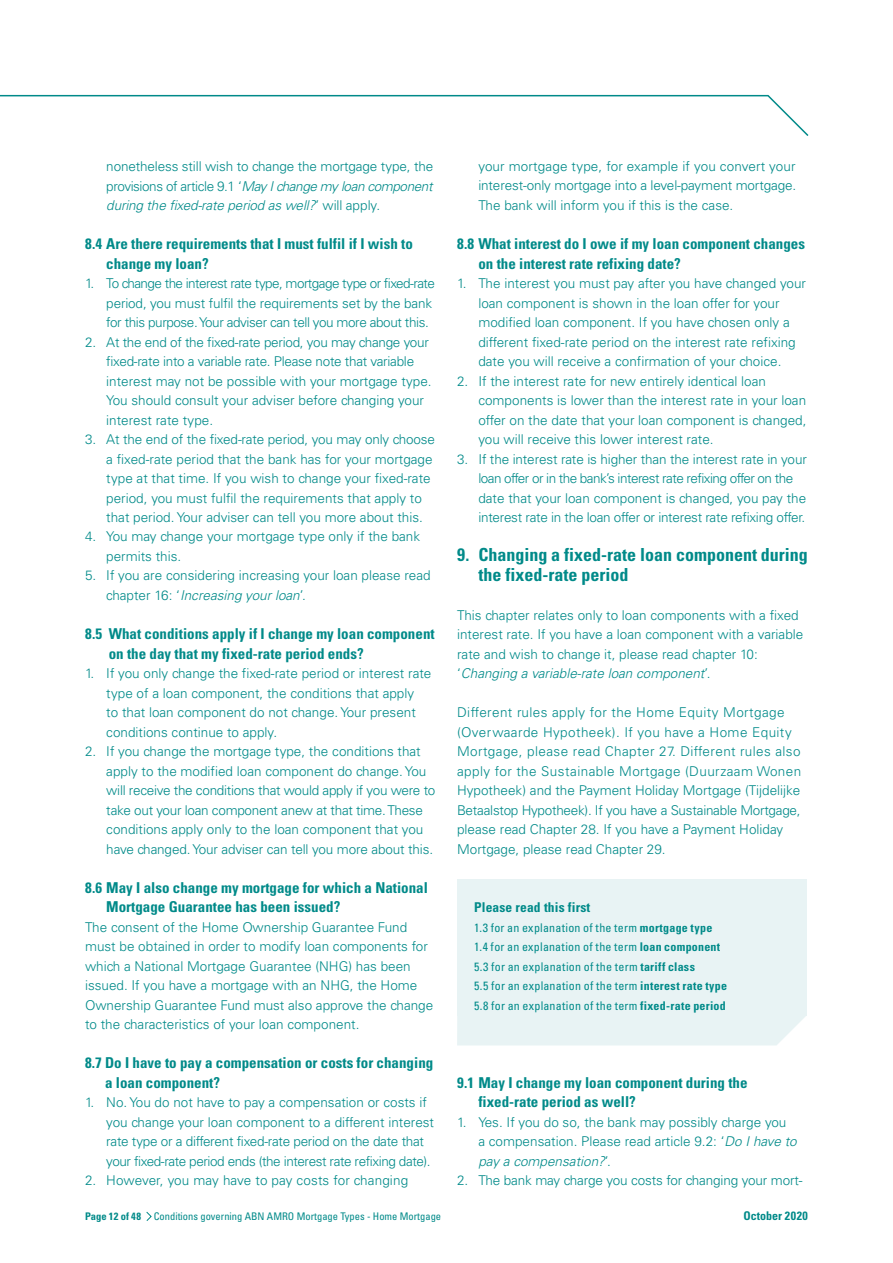
<style>
.page{position:relative;width:893px;height:1263px;background:#fff}
.page>*{position:absolute;margin:0;border:0;box-sizing:border-box;transform-origin:0 0}
.t1{font:700 condensed 18px/19.5px "Univers LT Std";color:#008a89}
.t2{font:700 condensed 15px/19.5px "Univers LT Std";color:#008a89}
.t3{font:300 13.5px/19.5px "Univers LT Std";color:#008a89}
.t4{font:300 13.5px/19.5px "Univers LT Std";letter-spacing:-.02em;color:#008a89}
.t5{font:300 13.5px/19.5px "Univers LT Std";letter-spacing:-.03em;color:#008a89}
.t6{font:700 condensed 13.5px "Univers LT Std";letter-spacing:.01em;color:#008a89}
.t7{font:condensed 12px/19.5px "Univers LT Std";letter-spacing:.02em;color:#008a89}
.t8{font:700 condensed 12px "Univers LT Std";color:#008a89}
.t9{font:condensed 10.5px "Univers LT Std";color:#008a89}
.s1{font-style:italic}
.s2{font-weight:700}
</style>
<div class="page">
<svg style="left:0;top:94px;width:809px;height:42px"></svg>
<svg style="left:146px;top:1211px;width:6px;height:10px"></svg>
<div style="left:457px;top:879px;width:349px;height:137px;background:#e8f3f4"></div>
<div style="left:457px;top:1016px;width:349px;height:29px;background:#e8f3f4"></div>
<p class="t3" style="left:106px;top:156px;width:328px;text-align:justify">nonetheless still wish to change the mortgage type, the provisions of article 9.1 ‘<span class="s1">May I change my loan component during the fixed-rate period as well?</span>’ will apply.</p>
<p class="t2" style="left:106px;top:234px;width:308px;text-indent:-21px">8.4 Are there requirements that I must fulfil if I wish to change my loan?</p>
<p class="t5" style="left:106px;top:273px;width:330px;text-indent:-21px">1. To change the interest rate type, mortgage type or fixed-rate period, you must fulfil the requirements set by the bank for this purpose. Your adviser can tell you more about this.</p>
<p class="t3" style="left:106px;top:332px;width:327px;text-indent:-21px">2. At the end of the fixed-rate period, you may change your fixed-rate into a variable rate. Please note that variable interest may not be possible with your mortgage type.<br>You should consult your adviser before changing your interest rate type.</p>
<p class="t3" style="left:106px;top:429px;width:330px;text-indent:-21px">3. At the end of the fixed-rate period, you may only choose a fixed-rate period that the bank has for your mortgage type at that time. If you wish to change your fixed-rate period, you must fulfil the requirements that apply to that period. Your adviser can tell you more about this.</p>
<p class="t3" style="left:106px;top:527px;width:315px;text-indent:-21px">4. You may change your mortgage type only if the bank permits this.</p>
<p class="t3" style="left:106px;top:566px;width:326px;text-indent:-21px">5. If you are considering increasing your loan please read chapter 16: ‘<span class="s1">Increasing your loan</span>’.</p>
<p class="t2" style="left:109px;top:624px;width:327px;text-indent:-24px">8.5 What conditions apply if I change my loan component on the day that my fixed-rate period ends?</p>
<p class="t3" style="left:106px;top:663px;width:327px;text-indent:-21px">1. If you only change the fixed-rate period or interest rate type of a loan component, the conditions that apply<br>to that loan component do not change. Your present conditions continue to apply.</p>
<p class="t3" style="left:106px;top:741px;width:331px;text-indent:-21px">2. If you change the mortgage type, the conditions that apply to the modified loan component do change. You will receive the conditions that would apply if you were to take out your loan component anew at that time. These conditions apply only to the loan component that you have changed. Your adviser can tell you more about this.</p>
<p class="t2" style="left:106px;top:877px;width:323px;text-indent:-21px">8.6 May I also change my mortgage for which a National<br>Mortgage Guarantee has been issued?</p>
<p class="t3" style="left:85px;top:917px;width:350px">The consent of the Home Ownership Guarantee Fund must be obtained in order to modify loan components for which a National Mortgage Guarantee (NHG) has been issued. If you have a mortgage with an NHG, the Home Ownership Guarantee Fund must also approve the change to the characteristics of your loan component.</p>
<p class="t2" style="left:105px;top:1053px;width:330px;text-indent:-20px">8.7 Do I have to pay a compensation or costs for changing a loan component?</p>
<p class="t4" style="left:106px;top:1092px;width:329px;text-indent:-21px">1. No. You do not have to pay a compensation or costs if you change your loan component to a different interest rate type or a different fixed-rate period on the date that your fixed-rate period ends (the interest rate refixing date).</p>
<p class="t3" style="left:85px;top:1170px;width:325px">2. However, you may have to pay costs for changing</p>
<p class="t3" style="left:478px;top:156px;width:319px;text-align:justify">your mortgage type, for example if you convert your interest-only mortgage into a level-payment mortgage.<br>The bank will inform you if this is the case.</p>
<p class="t2" style="left:478px;top:234px;width:328px;text-indent:-21px">8.8 What interest do I owe if my loan component changes on the interest rate refixing date?</p>
<p class="t3" style="left:478px;top:273px;width:329px;text-indent:-21px">1. The interest you must pay after you have changed your loan component is shown in the loan offer for your modified loan component. If you have chosen only a different fixed-rate period on the interest rate refixing date you will receive a confirmation of your choice.</p>
<p class="t3" style="left:478px;top:371px;width:330px;text-indent:-21px">2. If the interest rate for new entirely identical loan components is lower than the interest rate in your loan offer on the date that your loan component is changed, you will receive this lower interest rate.</p>
<p class="t4" style="left:478px;top:449px;width:330px;text-indent:-21px">3. If the interest rate is higher than the interest rate in your loan offer or in the bank’s interest rate refixing offer on the date that your loan component is changed, you pay the interest rate in the loan offer or interest rate refixing offer.</p>
<h1 class="t1" style="left:478px;top:545px;width:331px;text-indent:-21px">9. Changing a fixed-rate loan component during the fixed-rate period</h1>
<p class="t3" style="left:457px;top:605px;width:348px">This chapter relates only to loan components with a fixed interest rate. If you have a loan component with a variable rate and wish to change it, please read chapter 10: ‘<span class="s1">Changing a variable-rate loan component</span>’.</p>
<p class="t3" style="left:457px;top:702px;width:346px">Different rules apply for the Home Equity Mortgage (Overwaarde Hypotheek). If you have a Home Equity Mortgage, please read Chapter 27. Different rules also apply for the Sustainable Mortgage (Duurzaam Wonen Hypotheek) and the Payment Holiday Mortgage (Tijdelijke Betaalstop Hypotheek). If you have a Sustainable Mortgage, please read Chapter 28. If you have a Payment Holiday Mortgage, please read Chapter 29.</p>
<p class="t6" style="left:474px;top:899px;width:118px">Please read this first</p>
<p class="t7" style="left:474px;top:917px;width:254px">1.3 for an explanation of the term <span class="s2">mortgage type </span>1.4 for an explanation of the term <span class="s2">loan component </span>5.3 for an explanation of the term <span class="s2">tariff class<br></span>5.5 for an explanation of the term <span class="s2">interest rate type </span>5.8 for an explanation of the term <span class="s2">fixed-rate period</span></p>
<p class="t2" style="left:478px;top:1072px;width:271px;text-indent:-21px">9.1 May I change my loan component during the fixed-rate period as well?</p>
<p class="t3" style="left:478px;top:1112px;width:320px;text-indent:-21px">1. Yes. If you do so, the bank may possibly charge you<br>a compensation. Please read article 9.2: ‘<span class="s1">Do I have to pay a compensation?</span>’.</p>
<p class="t3" style="left:457px;top:1170px;width:347px">2. The bank may charge you costs for changing your mort-</p>
<p class="t9" style="left:85px;top:1209px;width:358px"><span class="s2">Page 12 of 48</span> Conditions governing ABN AMRO Mortgage Types - Home Mortgage</p>
<p class="t8" style="left:743px;top:1208px;width:66px">October 2020</p>
</div>
